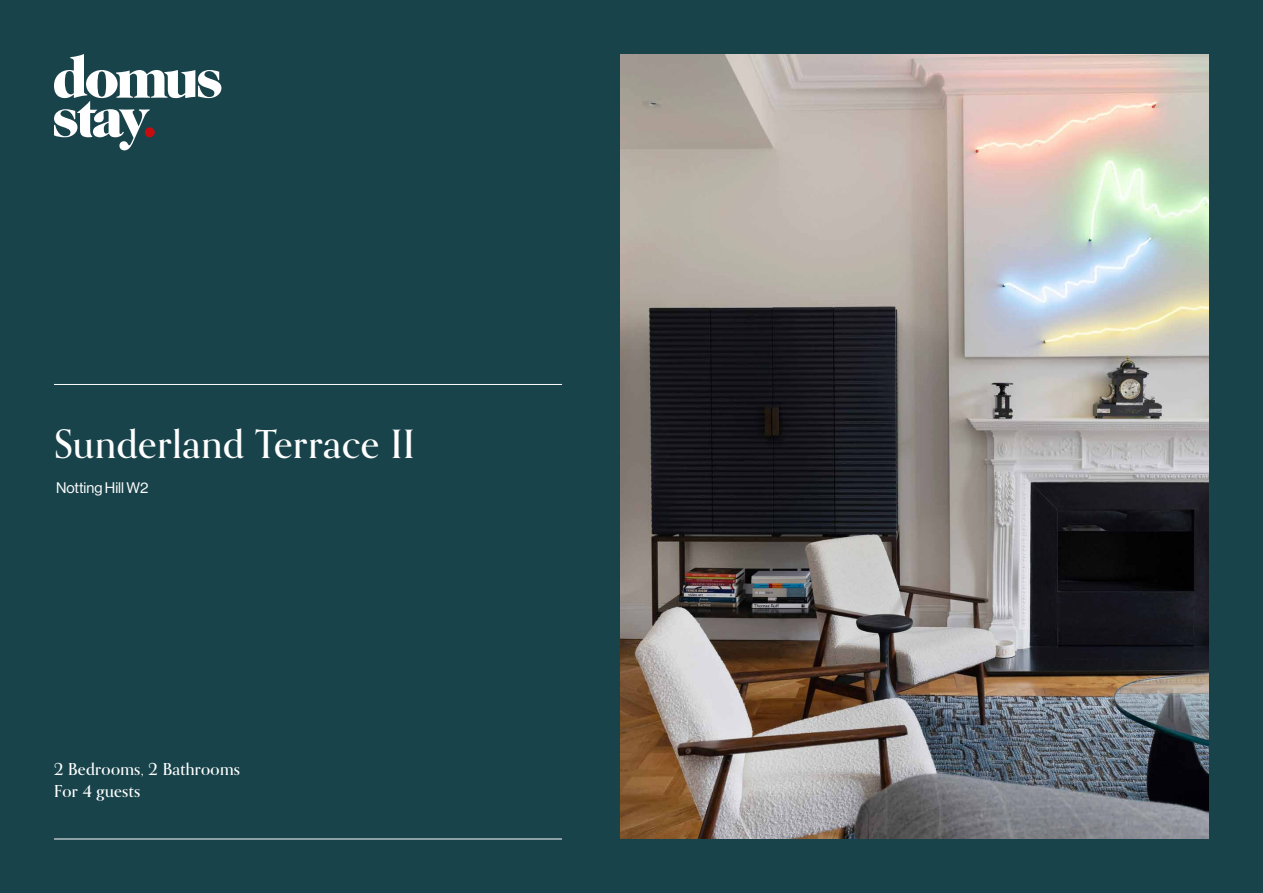
<style>
.page{position:relative;width:1263px;height:893px;background:#18434a}
.page>*{position:absolute;margin:0;border:0;box-sizing:border-box;transform-origin:0 0}
.t1{font:500 39px "Orpheus Pro";letter-spacing:.02em;color:#fff}
.t2{font:500 16.5px/22.5px "Orpheus Pro";letter-spacing:.02em;color:#fff}
.t3{font:15px "N Haas Grotesk DS Pro 55 Rg";color:#fff}
</style>
<div class="page">
<img style="left:621px;top:55px;width:588px;height:784px">
<hr style="left:54px;top:839px;width:508px;height:1px;background:#fff">
<hr style="left:54px;top:384px;width:508px;height:1px;background:#fff">
<svg style="left:54px;top:54px;width:167px;height:96px"></svg>
<div style="left:145px;top:127px;width:10px;height:10px;background:#c70c0f;border-radius:50%"></div>
<h1 class="t1" style="left:54px;top:420px;width:362px">Sunderland Terrace II</h1>
<p class="t3" style="left:56px;top:479px;width:94px">Notting Hill W2</p>
<p class="t2" style="left:54px;top:758px;width:188px">2 Bedrooms, 2 Bathrooms<br>For 4 guests</p>
</div>
